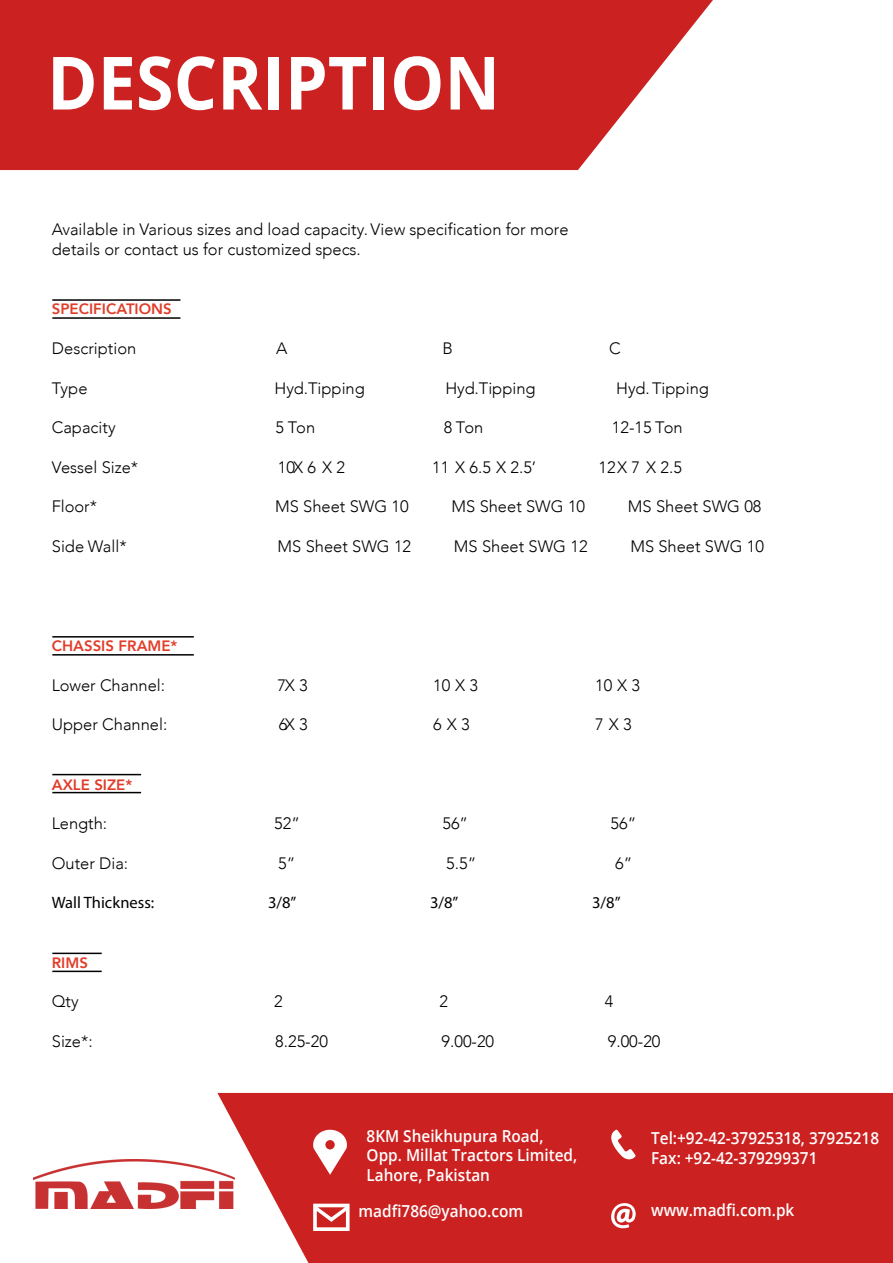
<style>
.page{position:relative;width:893px;height:1263px;background:#fff}
.page>*{position:absolute;margin:0;border:0;box-sizing:border-box;transform-origin:0 0}
.t1{font:700 73.5px "Open Sans";color:#fff;scale:.93 1}
.t2{font:300 16.5px/19.8px "Avenir";color:#000}
.t3{font:600 16.5px/19.8px "Open Sans";color:#fff;scale:.93 1}
.t4{font:16.5px "Myriad";color:#000}
.t5{font:800 15px "Avenir";color:#e13d2a}
</style>
<div class="page">
<svg style="left:0;top:0;width:713px;height:170px;fill:#cc2121"></svg>
<div style="left:217px;top:1093px;width:676px;height:170px;background:#cc2121"></div>
<svg style="left:313px;top:1204px;width:37px;height:27px"></svg>
<svg style="left:313px;top:1130px;width:34px;height:45px"></svg>
<svg style="left:611px;top:1130px;width:24px;height:29px"></svg>
<svg style="left:611px;top:1203px;width:25px;height:25px"></svg>
<img style="left:34px;top:1160px;width:201px;height:48px">
<hr style="left:52px;top:317px;width:128px;height:2px;background:#000">
<hr style="left:52px;top:299px;width:128px;height:2px;background:#000">
<hr style="left:52px;top:654px;width:142px;height:1px;background:#000">
<hr style="left:52px;top:636px;width:142px;height:1px;background:#000">
<hr style="left:52px;top:792px;width:89px;height:1px;background:#000">
<hr style="left:52px;top:774px;width:89px;height:1px;background:#000">
<hr style="left:52px;top:970px;width:50px;height:2px;background:#000">
<hr style="left:52px;top:952px;width:50px;height:2px;background:#000">
<h1 class="t1" style="left:47px;top:31px;width:489px">DESCRIPTION</h1>
<p class="t2" style="left:52px;top:220px;width:518px">Available in Various sizes and load capacity. View specification for more details or contact us for customized specs.</p>
<p class="t5" style="left:52px;top:297px;width:121px">SPECIFICATIONS</p>
<p class="t2" style="left:52px;top:338px;width:86px">Description</p>
<p class="t2" style="left:276px;top:338px;width:13px">A</p>
<p class="t2" style="left:442px;top:338px;width:12px">B</p>
<p class="t2" style="left:609px;top:338px;width:13px">C</p>
<p class="t2" style="left:52px;top:378px;width:37px">Type</p>
<p class="t2" style="left:275px;top:378px;width:92px">Hyd.Tipping</p>
<p class="t2" style="left:445px;top:378px;width:92px">Hyd.Tipping</p>
<p class="t2" style="left:616px;top:378px;width:94px">Hyd. Tipping</p>
<p class="t2" style="left:52px;top:418px;width:65px">Capacity</p>
<p class="t2" style="left:276px;top:418px;width:41px">5 Ton</p>
<p class="t2" style="left:444px;top:418px;width:41px">8 Ton</p>
<p class="t2" style="left:612px;top:418px;width:72px">12-15 Ton</p>
<p class="t2" style="left:52px;top:457px;width:88px">Vessel Size*</p>
<p class="t2" style="left:278px;top:457px;width:69px">10X 6 X 2</p>
<p class="t2" style="left:432px;top:457px;width:105px">11 X 6.5 X 2.5’</p>
<p class="t2" style="left:598px;top:457px;width:85px">12 X 7 X 2.5</p>
<p class="t2" style="left:52px;top:497px;width:47px">Floor*</p>
<p class="t2" style="left:275px;top:497px;width:135px">MS Sheet SWG 10</p>
<p class="t2" style="left:451px;top:497px;width:135px">MS Sheet SWG 10</p>
<p class="t2" style="left:628px;top:497px;width:135px">MS Sheet SWG 08</p>
<p class="t2" style="left:52px;top:536px;width:76px">Side Wall*</p>
<p class="t2" style="left:278px;top:536px;width:135px">MS Sheet SWG 12</p>
<p class="t2" style="left:454px;top:536px;width:135px">MS Sheet SWG 12</p>
<p class="t2" style="left:630px;top:536px;width:135px">MS Sheet SWG 10</p>
<p class="t5" style="left:52px;top:634px;width:127px">CHASSIS FRAME*</p>
<p class="t2" style="left:52px;top:675px;width:115px">Lower Channel:</p>
<p class="t2" style="left:277px;top:675px;width:32px">7X 3</p>
<p class="t2" style="left:433px;top:675px;width:47px">10 X 3</p>
<p class="t2" style="left:595px;top:675px;width:47px">10 X 3</p>
<p class="t2" style="left:52px;top:715px;width:117px">Upper Channel:</p>
<p class="t2" style="left:279px;top:715px;width:31px">6X 3</p>
<p class="t2" style="left:433px;top:715px;width:38px">6 X 3</p>
<p class="t2" style="left:595px;top:715px;width:38px">7 X 3</p>
<p class="t5" style="left:52px;top:773px;width:82px">AXLE SIZE*</p>
<p class="t2" style="left:52px;top:814px;width:57px">Length:</p>
<p class="t2" style="left:274px;top:814px;width:27px">52”</p>
<p class="t2" style="left:442px;top:814px;width:27px">56”</p>
<p class="t2" style="left:611px;top:814px;width:27px">56”</p>
<p class="t2" style="left:52px;top:853px;width:78px">Outer Dia:</p>
<p class="t2" style="left:278px;top:853px;width:19px">5”</p>
<p class="t2" style="left:446px;top:853px;width:32px">5.5”</p>
<p class="t2" style="left:615px;top:853px;width:19px">6”</p>
<p class="t4" style="left:52px;top:893px;width:104px">Wall Thickness:</p>
<p class="t4" style="left:268px;top:893px;width:30px">3/8”</p>
<p class="t4" style="left:430px;top:893px;width:30px">3/8”</p>
<p class="t4" style="left:592px;top:893px;width:30px">3/8”</p>
<p class="t5" style="left:52px;top:951px;width:38px">RIMS</p>
<p class="t2" style="left:52px;top:992px;width:29px">Qty</p>
<p class="t2" style="left:274px;top:992px;width:10px">2</p>
<p class="t2" style="left:439px;top:992px;width:10px">2</p>
<p class="t2" style="left:605px;top:992px;width:10px">4</p>
<p class="t2" style="left:52px;top:1031px;width:42px">Size*:</p>
<p class="t2" style="left:275px;top:1031px;width:54px">8.25-20</p>
<p class="t2" style="left:442px;top:1031px;width:54px">9.00-20</p>
<p class="t2" style="left:608px;top:1031px;width:54px">9.00-20</p>
<p class="t3" style="left:367px;top:1125px;width:228px">8KM Sheikhupura Road,<br>Opp. Millat Tractors Limited,<br>Lahore, Pakistan</p>
<p class="t3" style="left:359px;top:1201px;width:178px">madfi786@yahoo.com</p>
<p class="t3" style="left:651px;top:1128px;width:247px">Tel:+92-42-37925318, 37925218<br>Fax: +92-42-379299371</p>
<p class="t3" style="left:651px;top:1199px;width:156px">www.madfi.com.pk</p>
</div>
